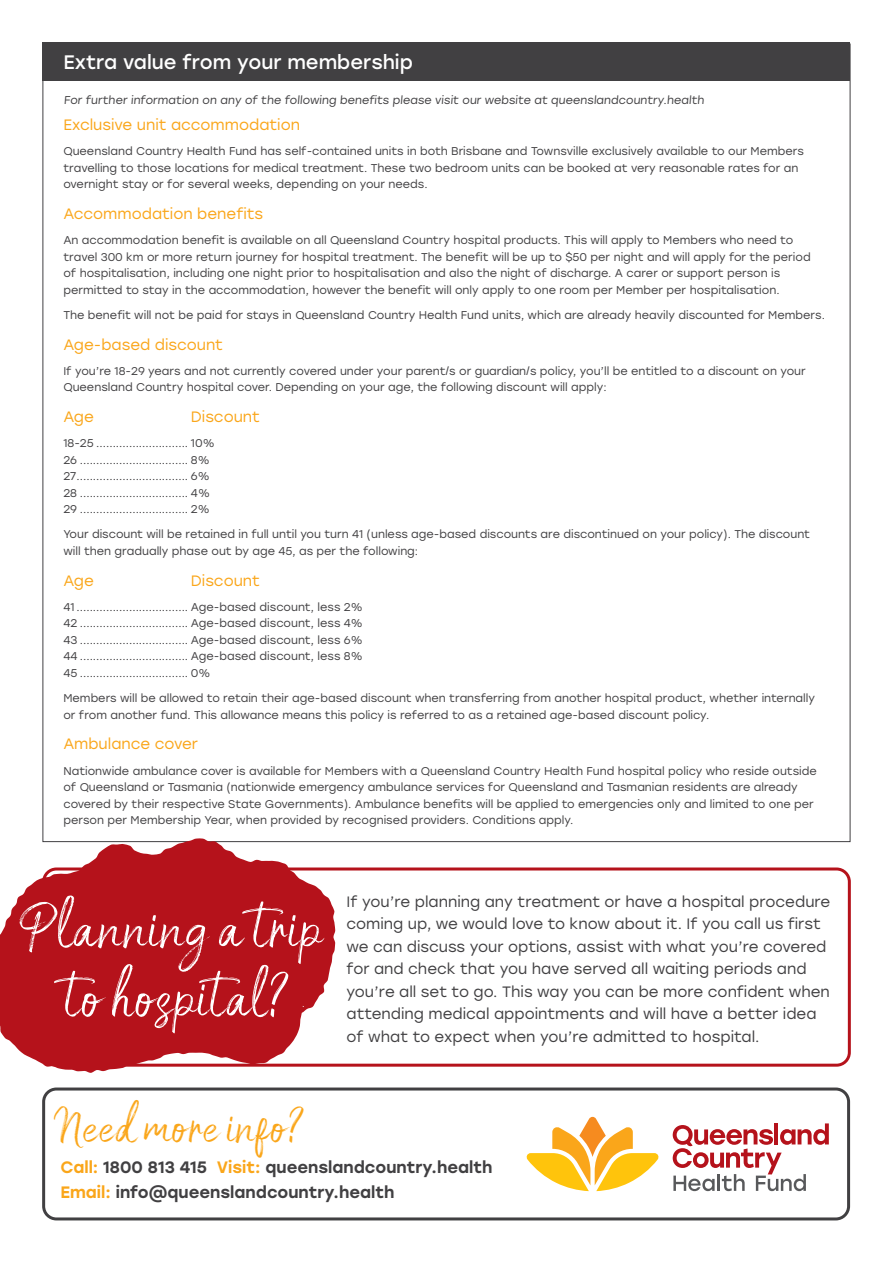
<style>
.page{position:relative;width:893px;height:1263px;background:#fff}
.page>*{position:absolute;margin:0;border:0;box-sizing:border-box;transform-origin:0 0}
.t1{font:58.5px/69.3px "White Buttell";color:#fff;text-align:center}
.t2{font:46.5px "White Buttell";color:#faa61a}
.t3{font:19.5px "Stolzl";color:#fff}
.t4{font:500 16.5px/25.5px "Stolzl";color:#414042}
.t5{font:15px/22.5px "Stolzl";color:#414042}
.t6{font:15px "Stolzl";color:#faa61a}
.t7{font:11.25px/16.5px "Stolzl";color:#414042}
.s1{color:#faa61a}
</style>
<div class="page">
<div style="left:43px;top:43px;width:807px;height:38px;background:#414042"></div>
<div style="left:42px;top:1087px;width:808px;height:133px;border:3px solid #414042;border-radius:13px"></div>
<div style="left:42px;top:867px;width:809px;height:200px;border:3px solid #b5121b;border-radius:13px"></div>
<svg style="left:0;top:838px;width:335px;height:235px;fill:#b5121b"></svg>
<svg style="left:527px;top:1117px;width:132px;height:74px"></svg>
<svg style="left:673px;top:1123px;width:156px;height:68px"></svg>
<h3 class="t3" style="left:63px;top:48px;width:351px">Extra value from your membership</h3>
<p class="t7" style="left:64px;top:91px;width:643px">For further information on any of the following benefits please visit our website at queenslandcountry.health</p>
<h3 class="t6" style="left:63px;top:115px;width:238px">Exclusive unit accommodation</h3>
<p class="t7" style="left:63px;top:143px;width:742px">Queensland Country Health Fund has self-contained units in both Brisbane and Townsville exclusively available to our Members travelling to those locations for medical treatment. These two bedroom units can be booked at very reasonable rates for an overnight stay or for several weeks, depending on your needs.</p>
<h3 class="t6" style="left:63px;top:204px;width:201px">Accommodation benefits</h3>
<p class="t7" style="left:63px;top:232px;width:749px">An accommodation benefit is available on all Queensland Country hospital products. This will apply to Members who need to travel 300 km or more return journey for hospital treatment. The benefit will be up to $50 per night and will apply for the period of hospitalisation, including one night prior to hospitalisation and also the night of discharge. A carer or support person is permitted to stay in the accommodation, however the benefit will only apply to one room per Member per hospitalisation.</p>
<p class="t7" style="left:63px;top:306px;width:763px">The benefit will not be paid for stays in Queensland Country Health Fund units, which are already heavily discounted for Members.</p>
<h3 class="t6" style="left:63px;top:334px;width:161px">Age-based discount</h3>
<p class="t7" style="left:63px;top:362px;width:744px">If you’re 18-29 years and not currently covered under your parent/s or guardian/s policy, you’ll be entitled to a discount on your<br>Queensland Country hospital cover. Depending on your age, the following discount will apply:</p>
<h3 class="t6" style="left:63px;top:407px;width:32px">Age</h3>
<h3 class="t6" style="left:191px;top:407px;width:70px">Discount</h3>
<p class="t7" style="left:63px;top:435px;width:153px">18-25 ............................ 10% 26 ................................. 8% 27.................................. 6% 28 ................................. 4% 29 ................................. 2%</p>
<p class="t7" style="left:63px;top:526px;width:748px">Your discount will be retained in full until you turn 41 (unless age-based discounts are discontinued on your policy). The discount will then gradually phase out by age 45, as per the following:</p>
<h3 class="t6" style="left:63px;top:570px;width:32px">Age</h3>
<h3 class="t6" style="left:191px;top:570px;width:70px">Discount</h3>
<p class="t7" style="left:63px;top:598px;width:301px;text-align:justify">41 .................................. Age-based discount, less 2% 42 ................................. Age-based discount, less 4% 43 ................................. Age-based discount, less 6% 44 ................................. Age-based discount, less 8% 45 ................................. 0%</p>
<p class="t7" style="left:63px;top:689px;width:753px">Members will be allowed to retain their age-based discount when transferring from another hospital product, whether internally or from another fund. This allowance means this policy is referred to as a retained age-based discount policy.</p>
<h3 class="t6" style="left:63px;top:734px;width:136px">Ambulance cover</h3>
<p class="t7" style="left:63px;top:762px;width:755px">Nationwide ambulance cover is available for Members with a Queensland Country Health Fund hospital policy who reside outside of Queensland or Tasmania (nationwide emergency ambulance services for Queensland and Tasmanian residents are already covered by their respective State Governments). Ambulance benefits will be applied to emergencies only and limited to one per person per Membership Year, when provided by recognised providers. Conditions apply.</p>
<h1 class="t1" style="left:30px;top:891px;width:295px">Planning a trip to hospital?</h1>
<p class="t5" style="left:347px;top:890px;width:485px">If you’re planning any treatment or have a hospital procedure coming up, we would love to know about it. If you call us first we can discuss your options, assist with what you’re covered for and check that you have served all waiting periods and you’re all set to go. This way you can be more confident when attending medical appointments and will have a better idea of what to expect when you’re admitted to hospital.</p>
<h2 class="t2" style="left:60px;top:1098px;width:245px">Need more info?</h2>
<h3 class="t4" style="left:60px;top:1153px;width:433px"><span class="s1">Call:</span> 1800 813 415 <span class="s1">Visit:</span> queenslandcountry.health<br><span class="s1">Email:</span> info@queenslandcountry.health</h3>
</div>
